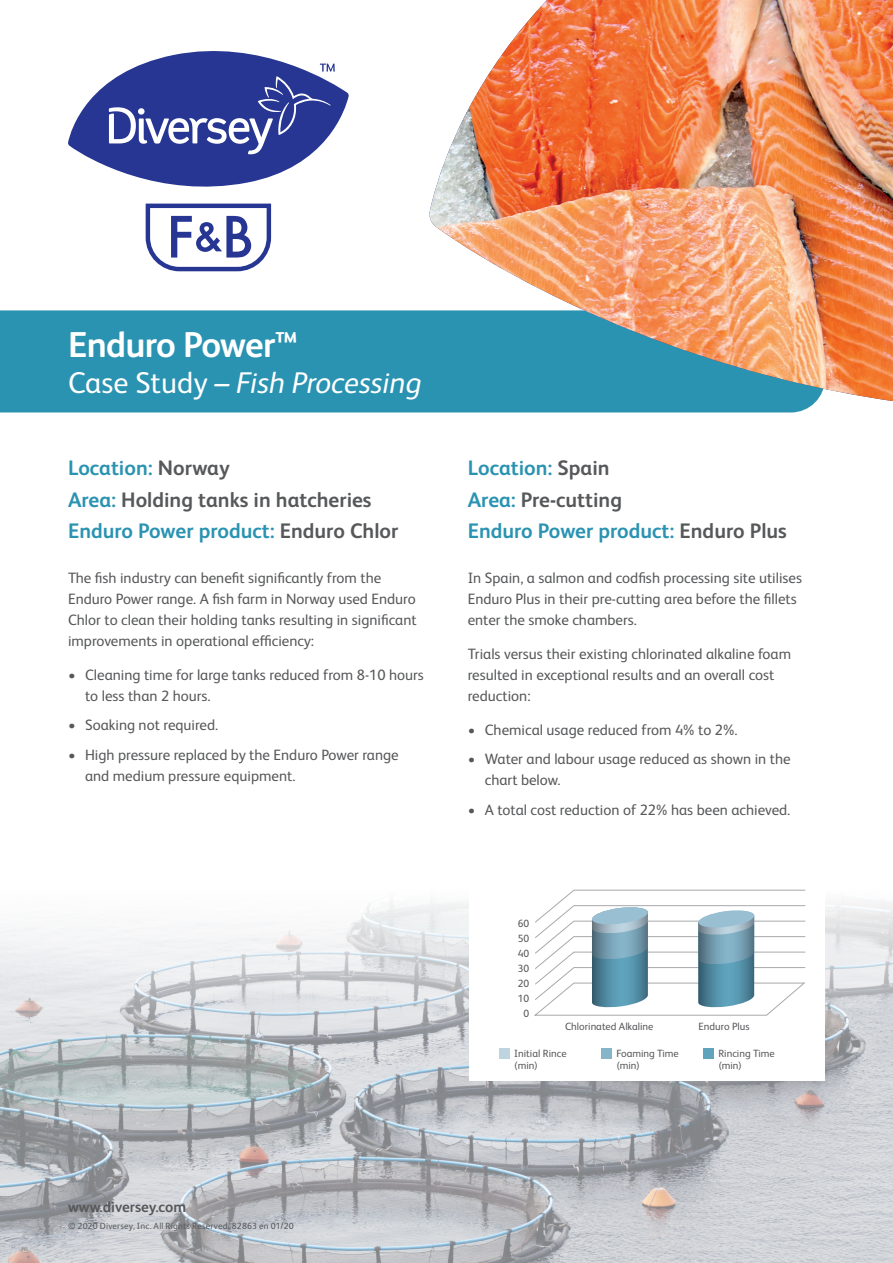
<style>
.page{position:relative;width:893px;height:1263px;background:#fff}
.page>*{position:absolute;margin:0;border:0;box-sizing:border-box;transform-origin:0 0}
.t1{font:700 36px "FS Albert Pro";letter-spacing:-.02em;color:#fff}
.t2{font:italic 30px "FS Albert Pro";color:#fff}
.t3{font:700 21px/31.2px "FS Albert Pro";color:#57585a}
.t4{font:700 21px/31.2px "FS Albert Pro";color:#2a93b1}
.t5{font:15px/21px "FS Albert Pro";color:#57585a}
.t6{font:700 15px "FS Albert Pro";color:#57585a}
.t7{font:10.5px/15px "FS Albert Pro";color:#57585a}
.t8{font:9px "FS Albert Pro";letter-spacing:.02em;color:#57585a}
.s1{font-style:normal}
.s2{color:#2a93b1}
.s3{color:#57585a}
</style>
<div class="page">
<div style="left:0;top:310px;width:428px;height:102px;background:#2a93b1"></div>
<img style="left:0;top:901px;width:893px;height:362px">
<svg style="left:428px;top:401px;width:465px;height:12px;fill:#2a93b1"></svg>
<img style="left:428px;top:0;width:465px;height:401px">
<svg style="left:68px;top:51px;width:281px;height:136px"></svg>
<svg style="left:109px;top:64px;width:226px;height:91px;background:#4b58a4"></svg>
<svg style="left:146px;top:204px;width:125px;height:67px"></svg>
<div style="left:469px;top:876px;width:356px;height:204px;background:#fff"></div>
<div style="left:499px;top:1048px;width:10px;height:10px;background:#bed4e1"></div>
<div style="left:601px;top:1048px;width:10px;height:10px;background:#86b4c9"></div>
<div style="left:703px;top:1048px;width:10px;height:10px;background:#5fa3bd"></div>
<svg style="left:534px;top:890px;width:272px;height:126px"></svg>
<h1 class="t1" style="left:68px;top:320px;width:232px">Enduro Power™</h1>
<h2 class="t2" style="left:68px;top:362px;width:355px"><span class="s1">Case Study</span> – Fish Processing</h2>
<h3 class="t3" style="left:68px;top:452px;width:332px"><span class="s2">Location:</span> Norway<br><span class="s2">Area:</span> Holding tanks in hatcheries<br><span class="s2">Enduro Power product:</span> Enduro Chlor</h3>
<p class="t5" style="left:68px;top:566px;width:350px">The fish industry can benefit significantly from the Enduro Power range. A fish farm in Norway used Enduro Chlor to clean their holding tanks resulting in significant improvements in operational efficiency:</p>
<p class="t5" style="left:85px;top:663px;width:340px;text-indent:-17px">• Cleaning time for large tanks reduced from 8-10 hours to less than 2 hours.</p>
<p class="t5" style="left:68px;top:713px;width:152px">• Soaking not required.</p>
<p class="t5" style="left:85px;top:743px;width:315px;text-indent:-17px">• High pressure replaced by the Enduro Power range and medium pressure equipment.</p>
<h3 class="t4" style="left:468px;top:452px;width:321px">Location: <span class="s3">Spain<br></span>Area: <span class="s3">Pre-cutting<br></span>Enduro Power product: <span class="s3">Enduro Plus</span></h3>
<p class="t5" style="left:468px;top:566px;width:336px">In Spain, a salmon and codfish processing site utilises<br>Enduro Plus in their pre-cutting area before the fillets enter the smoke chambers.</p>
<p class="t5" style="left:468px;top:642px;width:325px">Trials versus their existing chlorinated alkaline foam resulted in exceptional results and an overall cost reduction:</p>
<p class="t5" style="left:468px;top:718px;width:271px">• Chemical usage reduced from 4% to 2%.</p>
<p class="t5" style="left:485px;top:747px;width:307px;text-indent:-17px">• Water and labour usage reduced as shown in the chart below.</p>
<p class="t5" style="left:468px;top:798px;width:324px">• A total cost reduction of 22% has been achieved.</p>
<p class="t7" style="left:518px;top:915px;width:13px;text-align:center">60<br>50<br>40<br>30<br>20<br>10<br>0</p>
<p class="t7" style="left:565px;top:1018px;width:90px">Chlorinated Alkaline</p>
<p class="t7" style="left:699px;top:1018px;width:53px">Enduro Plus</p>
<p class="t7" style="left:514px;top:1046px;width:54px;line-height:12px">Initial Rince (min)</p>
<p class="t7" style="left:616px;top:1046px;width:64px;line-height:12px">Foaming Time (min)</p>
<p class="t7" style="left:718px;top:1046px;width:58px;line-height:12px">Rincing Time (min)</p>
<p class="t6" style="left:68px;top:1196px;width:120px">www.diversey.com</p>
<p class="t8" style="left:68px;top:1219px;width:227px">© 2020 Diversey, Inc. All Rights Reserved. 82863 en 01/20</p>
</div>
